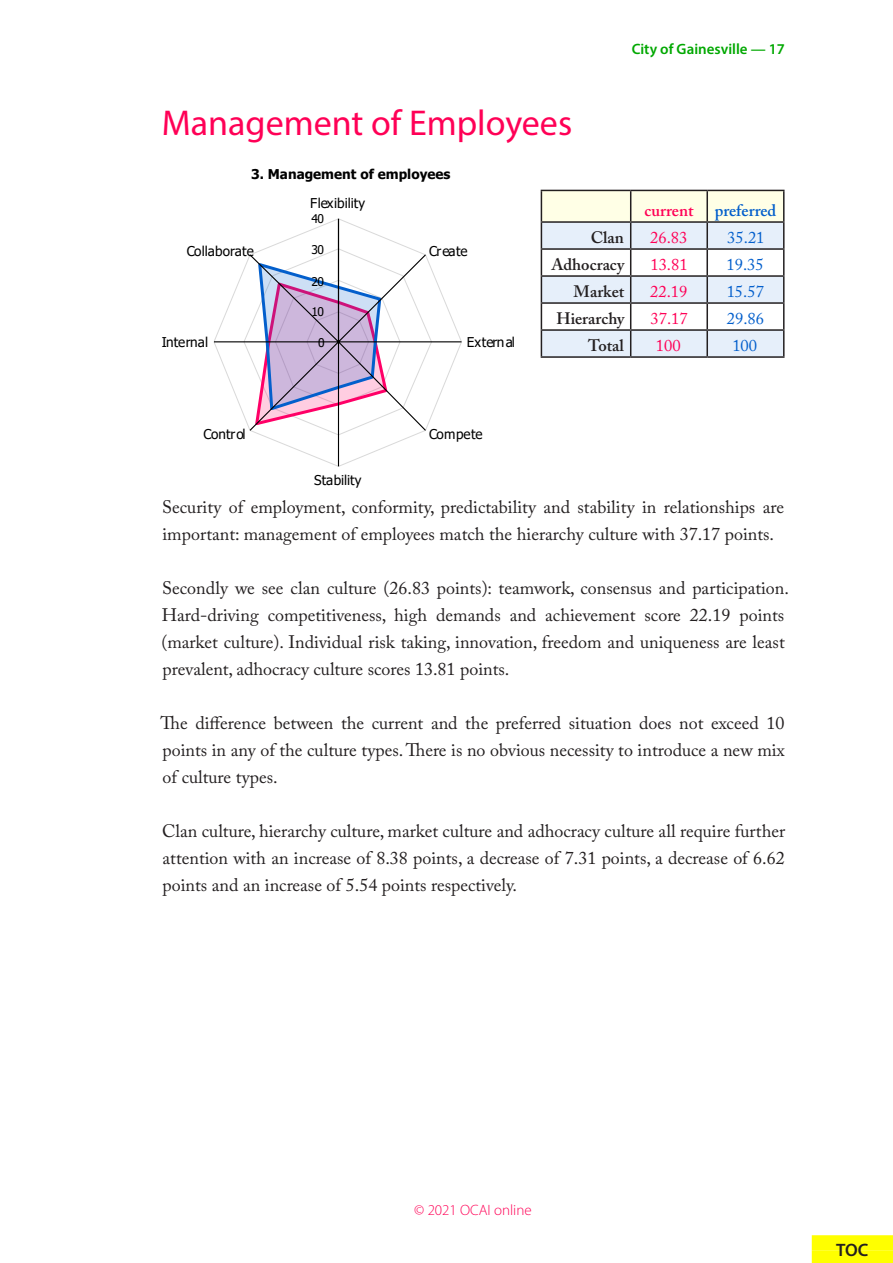
<style>
.page{position:relative;width:893px;height:1263px;background:#fff}
.page>*{position:absolute;margin:0;border:0;box-sizing:border-box;transform-origin:0 0}
.Chapter_Sub_Title_TO{font:36px "Myriad Pro";color:#ff0056}
.Body{font:18px/27px "Adobe Caslon Pro";color:#231f20}
.Sidebar{font:600 18px "Myriad Pro";color:#231f20}
.Body_Align_right_cul{font:600 16.5px "Adobe Caslon Pro";color:#231f20}
.Body_Small_Align_Cen{font:16.5px "Adobe Caslon Pro";color:#ff0056}
.Body_Small_Align_Cen-2{font:16.5px "Adobe Caslon Pro";color:#035fcc}
.Body_Small_Align_Cen-3{font:600 16.5px "Adobe Caslon Pro";color:#035fcc}
.Body_Small_Align_Cen-4{font:600 16.5px "Adobe Caslon Pro";color:#ff0056}
.Body_Align_center{font:16.5px "Adobe Caslon Pro";color:#ff0056}
.Body_Align_center-2{font:16.5px "Adobe Caslon Pro";color:#035fcc}
.Header_Right{font:600 15px "Myriad Pro";color:#00a800}
.Footer_Center{font:300 15px "Myriad Pro";color:#ff0056}
.t1{font:13.5px "Tahoma";color:#000}
.t2{font:700 13.5px "Tahoma";color:#000}
.t3{font:12px "Tahoma";letter-spacing:-.045em;color:#000}
</style>
<div class="page">
<svg style="left:213px;top:218px;width:249px;height:249px"></svg>
<div style="left:812px;top:1235px;width:81px;height:15px;background:#ff0"></div>
<div style="left:812px;top:1250px;width:81px;height:13px;background:#ff0"></div>
<svg style="left:541px;top:190px;width:243px;height:166px"></svg>
<hr style="left:541px;top:356px;width:90px;height:2px;background:#231f20">
<hr style="left:631px;top:356px;width:76px;height:2px;background:#231f20">
<hr style="left:707px;top:356px;width:77px;height:2px;background:#231f20">
<p class="Chapter_Sub_Title_TO" style="left:162px;top:101px;width:412px">Management of Employees</p>
<p class="t2" style="left:251px;top:165px;width:201px">3. Management of employees</p>
<p class="t1" style="left:310px;top:194px;width:56px">Flexibility</p>
<p class="t3" style="left:312px;top:210px;width:14px">40</p>
<p class="Header_Right" style="left:632px;top:39px;width:155px">City of Gainesville — 17</p>
<p class="Body_Small_Align_Cen-4" style="left:645px;top:201px;width:50px">current</p>
<p class="Body_Small_Align_Cen-3" style="left:715px;top:201px;width:63px">preferred</p>
<p class="t1" style="left:187px;top:242px;width:69px">Collaborate</p>
<p class="t1" style="left:162px;top:333px;width:48px">Internal</p>
<p class="t3" style="left:312px;top:242px;width:14px">30</p>
<p class="t3" style="left:312px;top:273px;width:14px">20</p>
<p class="t3" style="left:312px;top:303px;width:14px">10</p>
<p class="t3" style="left:318px;top:335px;width:8px">0</p>
<p class="t1" style="left:429px;top:242px;width:40px">Create</p>
<p class="t1" style="left:467px;top:333px;width:50px">Extern al</p>
<p class="Body_Align_right_cul" style="left:591px;top:228px;width:35px">Clan</p>
<p class="Body_Small_Align_Cen" style="left:650px;top:228px;width:39px">26.83</p>
<p class="Body_Small_Align_Cen-2" style="left:727px;top:228px;width:39px">35.21</p>
<p class="Body_Align_right_cul" style="left:551px;top:255px;width:74px">Adhocracy</p>
<p class="Body_Small_Align_Cen" style="left:650px;top:255px;width:39px">13.81</p>
<p class="Body_Small_Align_Cen-2" style="left:727px;top:255px;width:39px">19.35</p>
<p class="Body_Align_right_cul" style="left:574px;top:282px;width:52px">Market</p>
<p class="Body_Small_Align_Cen" style="left:650px;top:282px;width:39px">22.19</p>
<p class="Body_Small_Align_Cen-2" style="left:727px;top:282px;width:39px">15.57</p>
<p class="Body_Align_right_cul" style="left:556px;top:309px;width:69px">Hierarchy</p>
<p class="Body_Small_Align_Cen" style="left:650px;top:309px;width:39px">37.17</p>
<p class="Body_Small_Align_Cen-2" style="left:727px;top:309px;width:39px">29.86</p>
<p class="Body_Align_right_cul" style="left:588px;top:336px;width:37px">Total</p>
<p class="Body_Align_center" style="left:656px;top:336px;width:26px">100</p>
<p class="Body_Align_center-2" style="left:732px;top:336px;width:26px">100</p>
<p class="t1" style="left:204px;top:425px;width:44px">Control</p>
<p class="t1" style="left:429px;top:425px;width:55px">Compete</p>
<p class="t1" style="left:314px;top:471px;width:49px">Stability</p>
<p class="Body" style="left:162px;top:493px;width:624px">Security of employment, conformity, predictability and stability in relationships are important: management of employees match the hierarchy culture with 37.17 points.</p>
<p class="Body" style="left:161px;top:574px;width:629px">Secondly we see clan culture (26.83 points): teamwork, consensus and participation.<br>Hard-driving competitiveness, high demands and achievement score 22.19 points (market culture). Individual risk taking, innovation, freedom and uniqueness are least prevalent, adhocracy culture scores 13.81 points.</p>
<p class="Body" style="left:161px;top:709px;width:625px;text-align:justify">The difference between the current and the preferred situation does not exceed 10 points in any of the culture types. There is no obvious necessity to introduce a new mix of culture types.</p>
<p class="Body" style="left:162px;top:817px;width:624px;text-align:justify">Clan culture, hierarchy culture, market culture and adhocracy culture all require further attention with an increase of 8.38 points, a decrease of 7.31 points, a decrease of 6.62 points and an increase of 5.54 points respectively.</p>
<p class="t1" style="left:206px;top:533px;width:47px">Current</p>
<p class="t1" style="left:280px;top:533px;width:57px">Preferred</p>
<p class="Footer_Center" style="left:414px;top:1202px;width:119px">© 2021 OCAI online</p>
<p class="Sidebar" style="left:836px;top:1239px;width:34px">TOC</p>
</div>
